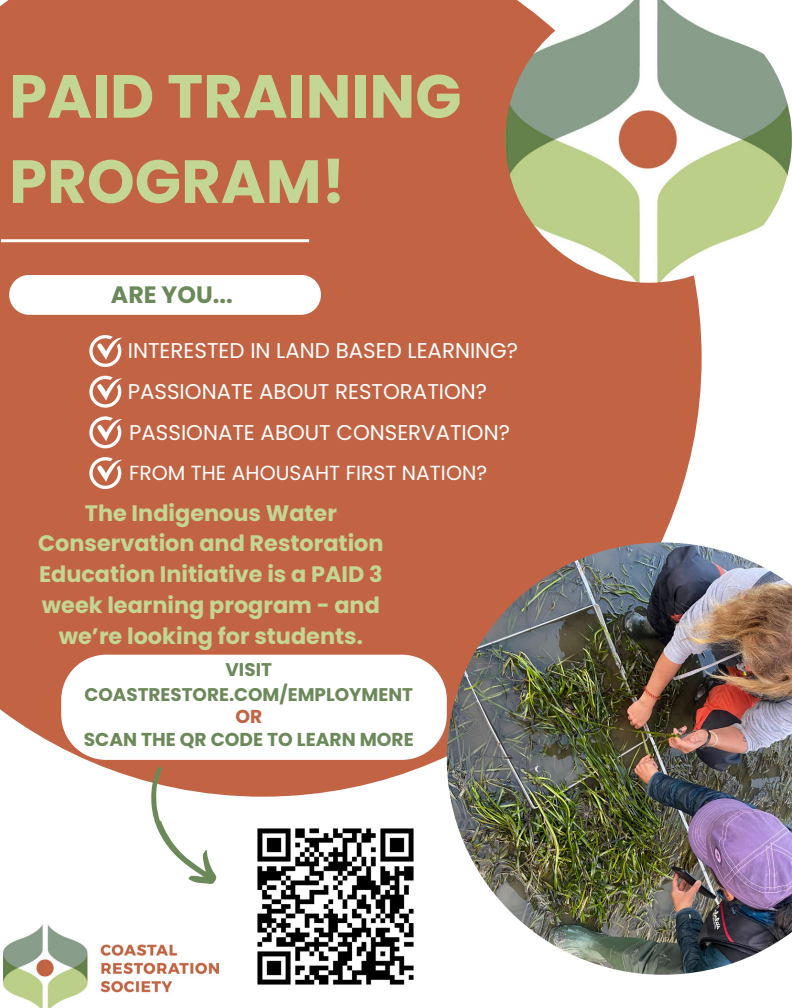
<style>
.page{position:relative;width:792px;height:1008px;background:#fff}
.page>*{position:absolute;margin:0;border:0;box-sizing:border-box;transform-origin:0 0}
.t1{font:700 60.9px/85.2px "Poppins";color:#c3d694}
.t2{font:700 23.7px "Poppins";color:#6c895a}
.t3{font:700 22.4px/30.8px "Poppins";color:#c3d694;text-align:center}
.t4{font:21.4px "Poppins";color:#fff}
.t5{font:20.4px "Poppins";color:#fff}
.t6{font:700 18.7px "Poppins";color:#6c895a}
.t7{font:700 18.7px "Poppins";color:#c26444}
.t8{font:700 18.4px/25.5px "Poppins";color:#6c895a;text-align:center}
</style>
<div class="page">
<div style="left:0;top:0;width:702px;height:797px;background:#c26444"></div>
<hr style="left:1px;top:239px;width:308px;height:3px;background:#fff">
<svg style="left:9px;top:275px;width:312px;height:40px"></svg>
<svg style="left:129px;top:765px;width:96px;height:119px"></svg>
<svg style="left:61px;top:655px;width:386px;height:105px"></svg>
<svg style="left:89px;top:335px;width:33px;height:32px"></svg>
<svg style="left:89px;top:376px;width:33px;height:32px"></svg>
<svg style="left:89px;top:416px;width:33px;height:32px"></svg>
<svg style="left:89px;top:457px;width:33px;height:32px"></svg>
<img style="left:447px;top:542px;width:345px;height:433px">
<img style="left:505px;top:0;width:287px;height:283px">
<img style="left:4px;top:924px;width:214px;height:84px">
<img style="left:257px;top:828px;width:157px;height:157px">
<h2 class="t1" style="left:9px;top:54px;width:454px">PAID TRAINING<br>PROGRAM!</h2>
<h3 class="t2" style="left:111px;top:278px;width:123px">ARE YOU...</h3>
<h3 class="t4" style="left:128px;top:336px;width:392px">INTERESTED IN LAND BASED LEARNING?</h3>
<p class="t4" style="left:128px;top:376px;width:361px">PASSIONATE ABOUT RESTORATION?</p>
<h5 class="t4" style="left:129px;top:418px;width:382px">PASSIONATE ABOUT CONSERVATION?</h5>
<p class="t5" style="left:129px;top:459px;width:359px">FROM THE AHOUSAHT FIRST NATION?</p>
<h4 class="t3" style="left:38px;top:497px;width:347px">The Indigenous Water<br>Conservation and Restoration<br>Education Initiative is a PAID 3 week learning program - and we’re looking for students.</h4>
<h5 class="t8" style="left:84px;top:656px;width:330px">VISIT<br>COASTRESTORE.COM/EMPLOYMENT</h5>
<h5 class="t7" style="left:235px;top:704px;width:28px">OR</h5>
<p class="t6" style="left:84px;top:726px;width:332px">SCAN THE QR CODE TO LEARN MORE</p>
</div>
